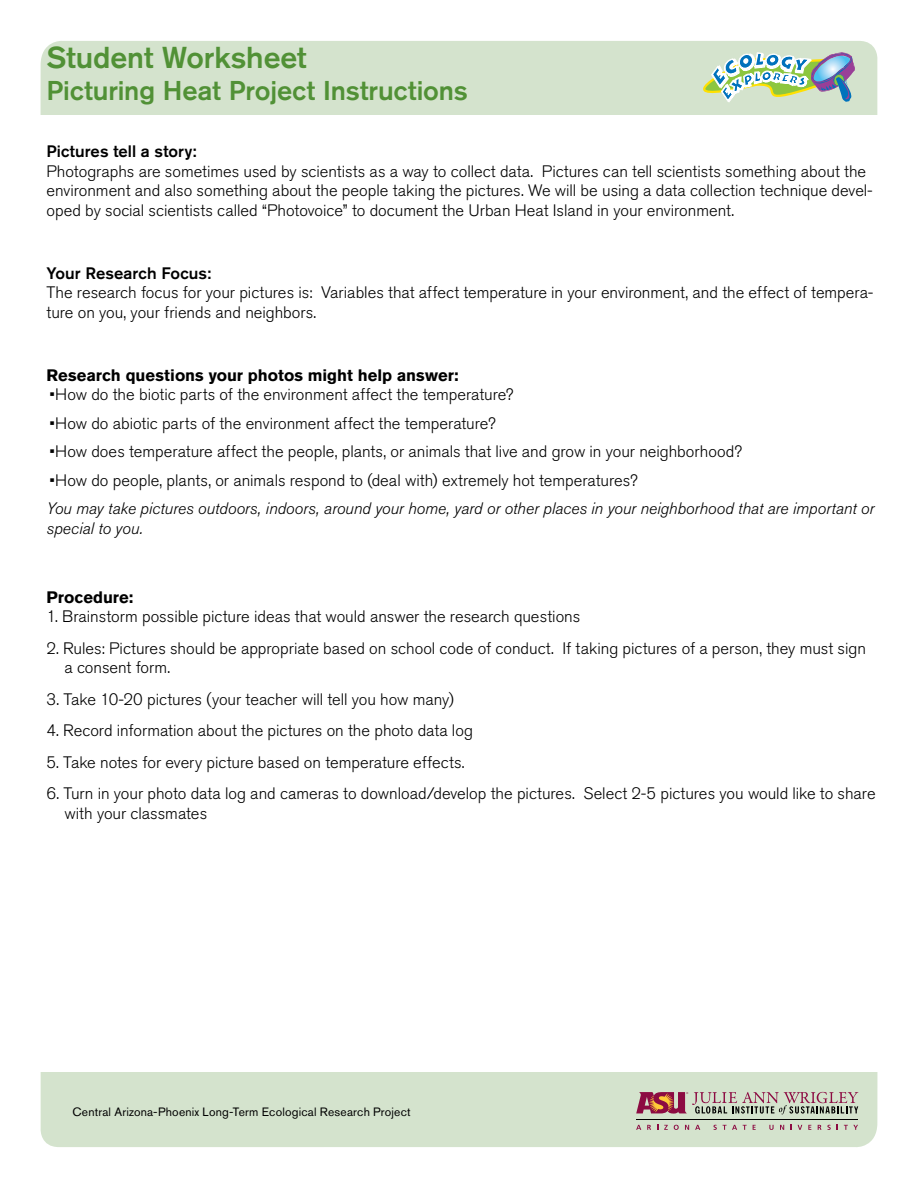
<style>
.page{position:relative;width:918px;height:1188px;background:#fff}
.page>*{position:absolute;margin:0;border:0;box-sizing:border-box;transform-origin:0 0}
.t1{font:500 30px "Akzidenz Grotesk Pro";letter-spacing:-.005em;color:#519136}
.t2{font:500 27px "Akzidenz Grotesk Pro";color:#519136}
.t3{font:300 16.5px/19.5px "Akzidenz Grotesk Pro";color:#000}
.t4{font:italic 300 16.5px/19.5px "Akzidenz Grotesk Pro";color:#000}
.t5{font:700 16.5px "Akzidenz Grotesk Pro";color:#000}
.t6{font:500 16.5px "Akzidenz Grotesk Pro";letter-spacing:.005em;color:#000}
.t7{font:12px "Akzidenz Grotesk Pro";letter-spacing:.015em;color:#000}
</style>
<div class="page">
<div style="left:40px;top:41px;width:838px;height:74px;background:#d4e3cd"></div>
<svg style="left:702px;top:49px;width:153px;height:57px;background:#b6cdbc"></svg>
<div style="left:41px;top:1072px;width:837px;height:75px;background:#d4e3cd"></div>
<svg style="left:636px;top:1125px;width:5px;height:5px"></svg>
<svg style="left:647px;top:1125px;width:4px;height:5px"></svg>
<svg style="left:664px;top:1125px;width:4px;height:5px"></svg>
<svg style="left:674px;top:1125px;width:5px;height:5px"></svg>
<svg style="left:685px;top:1125px;width:4px;height:5px"></svg>
<svg style="left:695px;top:1125px;width:5px;height:5px"></svg>
<svg style="left:714px;top:1125px;width:3px;height:5px"></svg>
<svg style="left:723px;top:1125px;width:14px;height:5px"></svg>
<svg style="left:743px;top:1125px;width:4px;height:5px"></svg>
<svg style="left:753px;top:1125px;width:3px;height:5px"></svg>
<svg style="left:769px;top:1125px;width:5px;height:5px"></svg>
<svg style="left:780px;top:1125px;width:4px;height:5px"></svg>
<svg style="left:798px;top:1125px;width:4px;height:5px"></svg>
<svg style="left:808px;top:1125px;width:3px;height:5px"></svg>
<svg style="left:818px;top:1125px;width:3px;height:5px"></svg>
<svg style="left:827px;top:1125px;width:4px;height:5px"></svg>
<svg style="left:844px;top:1125px;width:14px;height:5px"></svg>
<hr style="left:636px;top:1119px;width:222px;height:1px;background:#000">
<svg style="left:636px;top:1092px;width:222px;height:22px;background:#af9893"></svg>
<h1 class="t1" style="left:46px;top:38px;width:262px">Student Worksheet</h1>
<h2 class="t2" style="left:46px;top:73px;width:423px">Picturing Heat Project Instructions</h2>
<p class="t6" style="left:46px;top:141px;width:152px">Pictures tell a story:</p>
<p class="t3" style="left:46px;top:161px;width:828px">Photographs are sometimes used by scientists as a way to collect data. Pictures can tell scientists something about the environment and also something about the people taking the pictures. We will be using a data collection technique devel&shy;oped by social scientists called “Photovoice” to document the Urban Heat Island in your environment.</p>
<p class="t6" style="left:46px;top:262px;width:166px">Your Research Focus:</p>
<p class="t3" style="left:46px;top:283px;width:828px">The research focus for your pictures is: Variables that affect temperature in your environment, and the effect of tempera&shy;ture on you, your friends and neighbors.</p>
<p class="t5" style="left:46px;top:364px;width:414px">Research questions your photos might help answer:</p>
<p class="t3" style="left:50px;top:385px;width:466px">•How do the biotic parts of the environment affect the temperature?</p>
<p class="t3" style="left:50px;top:413px;width:448px">•How do abiotic parts of the environment affect the temperature?</p>
<p class="t3" style="left:50px;top:442px;width:694px">•How does temperature affect the people, plants, or animals that live and grow in your neighborhood?</p>
<p class="t3" style="left:50px;top:470px;width:590px">•How do people, plants, or animals respond to (deal with) extremely hot temperatures?</p>
<p class="t4" style="left:46px;top:499px;width:829px">You may take pictures outdoors, indoors, around your home, yard or other places in your neighborhood that are important or special to you.</p>
<p class="t5" style="left:46px;top:586px;width:88px">Procedure:</p>
<p class="t3" style="left:46px;top:607px;width:535px">1. Brainstorm possible picture ideas that would answer the research questions</p>
<p class="t3" style="left:65px;top:638px;width:803px;text-indent:-18px">2. Rules: Pictures should be appropriate based on school code of conduct. If taking pictures of a person, they must sign a consent form.</p>
<p class="t3" style="left:46px;top:689px;width:409px">3. Take 10-20 pictures (your teacher will tell you how many)</p>
<p class="t3" style="left:46px;top:721px;width:428px">4. Record information about the pictures on the photo data log</p>
<p class="t3" style="left:46px;top:752px;width:420px">5. Take notes for every picture based on temperature effects.</p>
<p class="t3" style="left:65px;top:784px;width:813px;text-indent:-18px">6. Turn in your photo data log and cameras to download/develop the pictures. Select 2-5 pictures you would like to share with your classmates</p>
<p class="t7" style="left:72px;top:1104px;width:340px">Central Arizona-Phoenix Long-Term Ecological Research Project</p>
</div>
